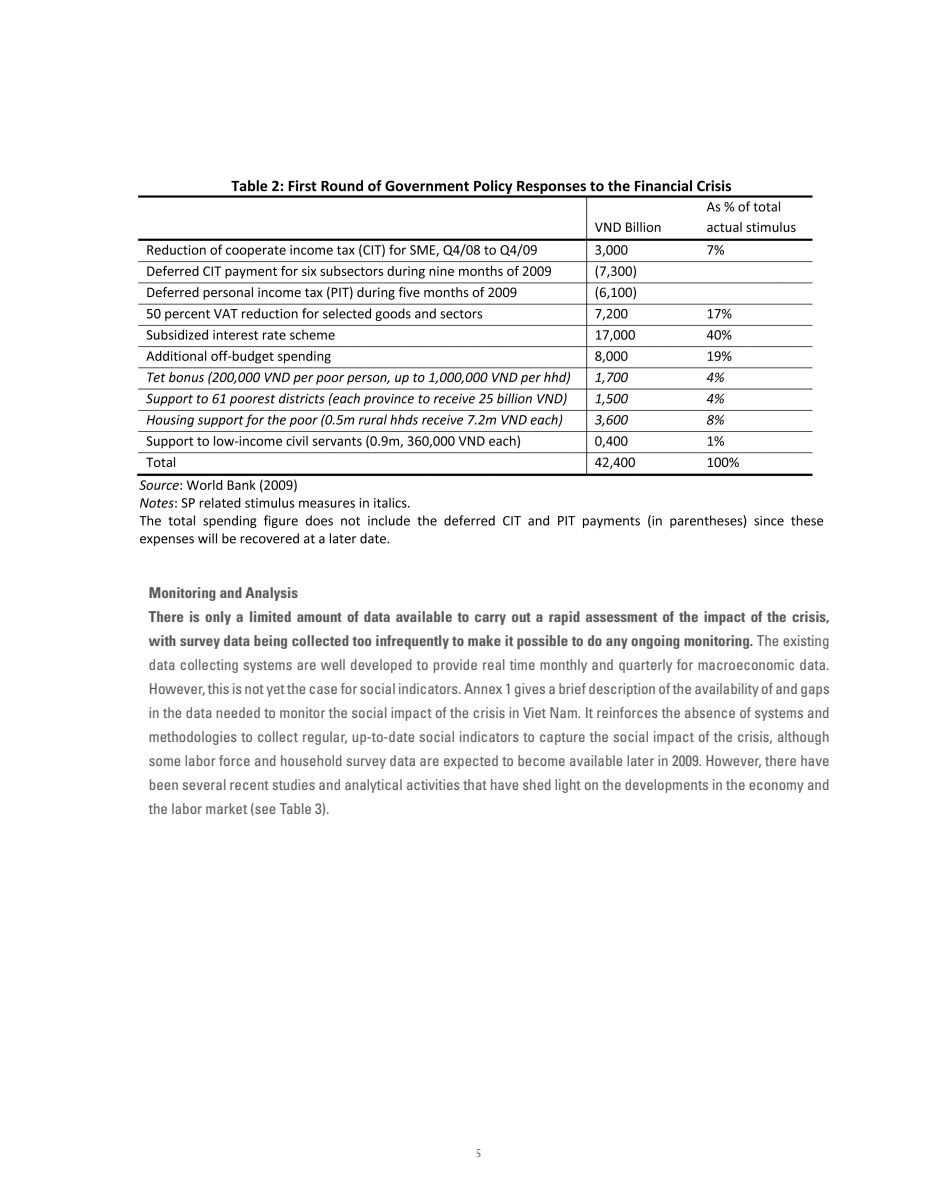
<style>
.page{position:relative;width:936px;height:1191px;background:#fff}
.page>*{position:absolute;margin:0;border:0;box-sizing:border-box;transform-origin:0 0}
.Text2{font:condensed 15px/24px "Univers";color:#57585a;text-align:justify}
.Text2-2{font:700 condensed 15px "Univers";color:#57585a}
.t1{font:13.5px "Perpetua";color:#57585a}
.s1{font-weight:700}
</style>
<div class="page">
<img style="left:137px;top:180px;width:687px;height:366px">
<p class="Text2-2" style="left:128px;top:583px;width:172px">Monitoring and Analysis</p>
<p class="Text2" style="left:149px;top:604px;width:682px"><span class="s1">There is only a limited amount of data available to carry out a rapid assessment of the impact of the crisis, with survey data being collected too infrequently to make it possible to do any ongoing monitoring.</span> The existing data collecting systems are well developed to provide real time monthly and quarterly for macroeconomic data.<br>However, this is not yet the case for social indicators. Annex 1 gives a brief description of the availability of and gaps in the data needed to monitor the social impact of the crisis in Viet Nam. It reinforces the absence of systems and methodologies to collect regular, up-to-date social indicators to capture the social impact of the crisis, although some labor force and household survey data are expected to become available later in 2009. However, there have been several recent studies and analytical activities that have shed light on the developments in the economy and the labor market (see Table 3).</p>
<p class="t1" style="left:475px;top:1144px;width:8px">5</p>
</div>
